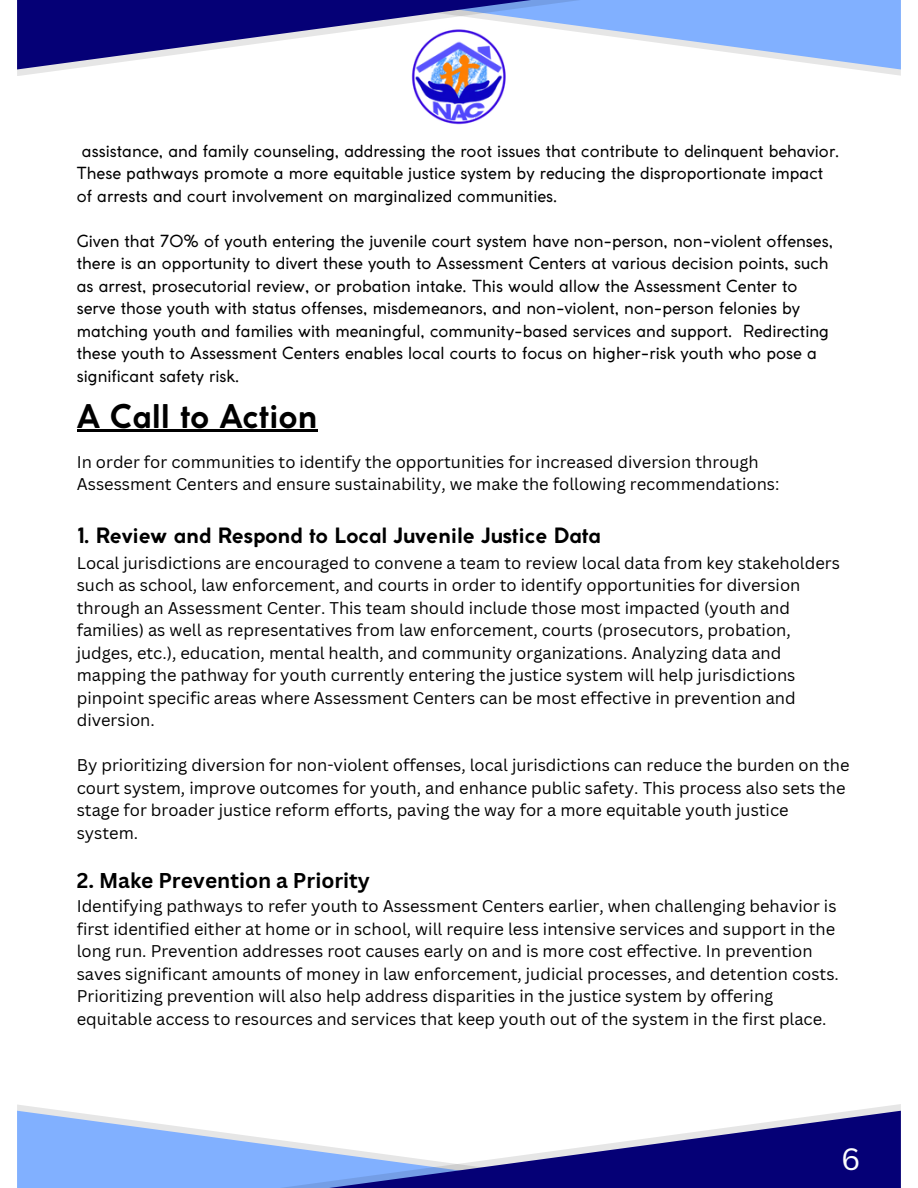
<style>
.page{position:relative;width:918px;height:1188px;background:#fff}
.page>*{position:absolute;margin:0;border:0;box-sizing:border-box;transform-origin:0 0}
.t1{font:700 32.25px "Coco Gothic";color:#000}
.t2{font:30px "Canva Sans";color:#fcfdfd}
.t3{font:700 20.85px "Coco Gothic";color:#000}
.t4{font:700 20.85px "Canva Sans";color:#000}
.t5{font:16.5px/22.5px "Canva Sans";color:#000}
.t6{font:16.5px/22.5px "Coco Gothic";color:#000}
</style>
<div class="page">
<svg style="left:835px;top:0;width:66px;height:69px;background:#87b3fd"></svg>
<svg style="left:17px;top:0;width:818px;height:76px"></svg>
<svg style="left:17px;top:0;width:768px;height:69px"></svg>
<div style="left:17px;top:1111px;width:66px;height:77px;background:#81b0ff"></div>
<svg style="left:83px;top:1104px;width:818px;height:84px"></svg>
<svg style="left:133px;top:1111px;width:768px;height:77px"></svg>
<img style="left:406px;top:23px;width:106px;height:102px">
<hr style="left:77px;top:430px;width:241px;height:2px;background:#000">
<p class="t6" style="left:77px;top:141px;width:764px;text-indent:5px">assistance, and family counseling, addressing the root issues that contribute to delinquent behavior.<br>These pathways promote a more equitable justice system by reducing the disproportionate impact of arrests and court involvement on marginalized communities.</p>
<p class="t6" style="left:77px;top:231px;width:758px">Given that 70% of youth entering the juvenile court system have non-person, non-violent offenses, there is an opportunity to divert these youth to Assessment Centers at various decision points, such as arrest, prosecutorial review, or probation intake. This would allow the Assessment Center to serve those youth with status offenses, misdemeanors, and non-violent, non-person felonies by matching youth and families with meaningful, community-based services and support. Redirecting these youth to Assessment Centers enables local courts to focus on higher-risk youth who pose a significant safety risk.</p>
<p class="t1" style="left:77px;top:404px;width:242px">A Call to Action</p>
<p class="t5" style="left:77px;top:450px;width:704px">In order for communities to identify the opportunities for increased diversion through<br>Assessment Centers and ensure sustainability, we make the following recommendations:</p>
<h1 class="t3" style="left:77px;top:528px;width:526px">1. Review and Respond to Local Juvenile Justice Data</h1>
<p class="t5" style="left:77px;top:551px;width:765px">Local jurisdictions are encouraged to convene a team to review local data from key stakeholders such as school, law enforcement, and courts in order to identify opportunities for diversion through an Assessment Center. This team should include those most impacted (youth and families) as well as representatives from law enforcement, courts (prosecutors, probation, judges, etc.), education, mental health, and community organizations. Analyzing data and mapping the pathway for youth currently entering the justice system will help jurisdictions pinpoint specific areas where Assessment Centers can be most effective in prevention and diversion.</p>
<p class="t5" style="left:77px;top:754px;width:774px">By prioritizing diversion for non-violent offenses, local jurisdictions can reduce the burden on the court system, improve outcomes for youth, and enhance public safety. This process also sets the stage for broader justice reform efforts, paving the way for a more equitable youth justice system.</p>
<p class="t4" style="left:77px;top:866px;width:295px">2. Make Prevention a Priority</p>
<p class="t5" style="left:77px;top:894px;width:764px">Identifying pathways to refer youth to Assessment Centers earlier, when challenging behavior is first identified either at home or in school, will require less intensive services and support in the long run. Prevention addresses root causes early on and is more cost effective. In prevention saves significant amounts of money in law enforcement, judicial processes, and detention costs.<br>Prioritizing prevention will also help address disparities in the justice system by offering equitable access to resources and services that keep youth out of the system in the first place.</p>
<h2 class="t2" style="left:841px;top:1138px;width:21px">6</h2>
</div>
